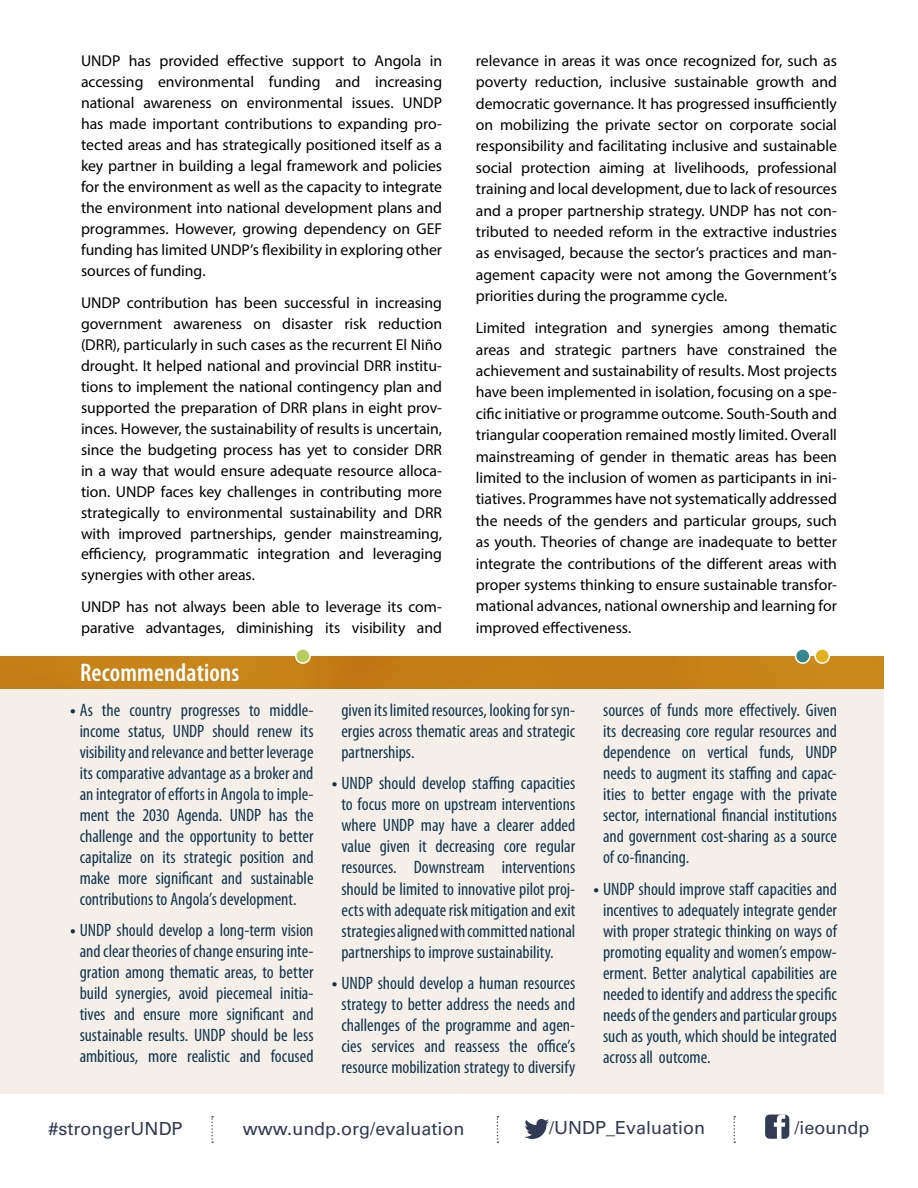
<style>
.page{position:relative;width:918px;height:1188px;background:#fff}
.page>*{position:absolute;margin:0;border:0;box-sizing:border-box;transform-origin:0 0}
.t1{font:600 condensed 25.5px "Myriad Pro";letter-spacing:.005em;color:#fff}
.t2{font:condensed 18px/21px "Myriad Pro";color:#14344c;text-align:justify}
.t3{font:18px "Univers LT Std";color:#313b54}
.t4{font:15.75px/21.5px "Myriad Pro";color:#000;text-align:justify}
.s1{font-weight:600;font-stretch:normal}
</style>
<div class="page">
<div style="left:0;top:660px;width:884px;height:434px;background:#f4f0e9"></div>
<img style="left:0;top:656px;width:884px;height:33px">
<div style="left:796px;top:649px;width:14px;height:14px;background:#35888f;border-radius:50%"></div>
<div style="left:795px;top:648px;width:16px;height:16px;border:2px solid #fff;border-radius:50%"></div>
<div style="left:815px;top:649px;width:14px;height:14px;background:#e2b120;border-radius:50%"></div>
<div style="left:814px;top:648px;width:16px;height:16px;border:2px solid #fff;border-radius:50%"></div>
<div style="left:296px;top:649px;width:14px;height:14px;background:#b7cd5c;border-radius:50%"></div>
<div style="left:295px;top:648px;width:16px;height:16px;border:2px solid #fff;border-radius:50%"></div>
<svg style="left:524px;top:1119px;width:25px;height:20px"></svg>
<div style="left:765px;top:1115px;width:24px;height:24px;background:#313b54;border-radius:5px"></div>
<svg style="left:774px;top:1114px;width:11px;height:25px"></svg>
<svg style="left:211px;top:1116px;width:2px;height:27px"></svg>
<svg style="left:497px;top:1116px;width:1px;height:27px"></svg>
<svg style="left:734px;top:1116px;width:1px;height:27px"></svg>
<p class="t4" style="left:81px;top:50px;width:363px;line-height:21px">UNDP has provided effective support to Angola in accessing environmental funding and increasing national awareness on environmental issues. UNDP has made important contributions to expanding pro&shy;tected areas and has strategically positioned itself as a key partner in building a legal framework and policies for the environment as well as the capacity to integrate the environment into national development plans and programmes. However, growing dependency on GEF funding has limited UNDP’s flexibility in exploring other sources of funding.</p>
<p class="t4" style="left:81px;top:292px;width:363px;line-height:21px">UNDP contribution has been successful in increasing government awareness on disaster risk reduction (DRR), particularly in such cases as the recurrent El Niño drought. It helped national and provincial DRR institu&shy;tions to implement the national contingency plan and supported the preparation of DRR plans in eight prov&shy;inces. However, the sustainability of results is uncertain, since the budgeting process has yet to consider DRR in a way that would ensure adequate resource alloca&shy;tion. UNDP faces key challenges in contributing more strategically to environmental sustainability and DRR with improved partnerships, gender mainstreaming, efficiency, programmatic integration and leveraging synergies with other areas.</p>
<p class="t4" style="left:81px;top:596px;width:363px;line-height:21px">UNDP has not always been able to leverage its com&shy;parative advantages, diminishing its visibility and</p>
<p class="t4" style="left:476px;top:50px;width:363px">relevance in areas it was once recognized for, such as poverty reduction, inclusive sustainable growth and democratic governance. It has progressed insufficiently on mobilizing the private sector on corporate social responsibility and facilitating inclusive and sustainable social protection aiming at livelihoods, professional training and local development, due to lack of resources and a proper partnership strategy. UNDP has not con&shy;tributed to needed reform in the extractive industries as envisaged, because the sector’s practices and man&shy;agement capacity were not among the Government’s priorities during the programme cycle.</p>
<p class="t4" style="left:476px;top:317px;width:363px">Limited integration and synergies among thematic areas and strategic partners have constrained the achievement and sustainability of results. Most projects have been implemented in isolation, focusing on a spe&shy;cific initiative or programme outcome. South-South and triangular cooperation remained mostly limited. Overall mainstreaming of gender in thematic areas has been limited to the inclusion of women as participants in ini&shy;tiatives. Programmes have not systematically addressed the needs of the genders and particular groups, such as youth. Theories of change are inadequate to better integrate the contributions of the different areas with proper systems thinking to ensure sustainable transfor&shy;mational advances, national ownership and learning for improved effectiveness.</p>
<h1 class="t1" style="left:80px;top:659px;width:161px">Recommendations</h1>
<p class="t2" style="left:70px;top:699px;width:245px;text-align:center"><span class="s1">•</span> As the country progresses to middle&shy;income status, UNDP should renew its visibility and relevance and better leverage its comparative advantage as a broker and an integrator of efforts in Angola to imple&shy;ment the 2030 Agenda. UNDP has the challenge and the opportunity to better capitalize on its strategic position and make more significant and sustainable contributions to Angola’s development.</p>
<p class="t2" style="left:70px;top:920px;width:245px;text-align:center"><span class="s1">•</span> UNDP should develop a long-term vision and clear theories of change ensuring inte&shy;gration among thematic areas, to better build synergies, avoid piecemeal initia&shy;tives and ensure more significant and sustainable results. UNDP should be less ambitious, more realistic and focused</p>
<p class="t2" style="left:341px;top:700px;width:235px">given its limited resources, looking for syn&shy;ergies across thematic areas and strategic partnerships.</p>
<p class="t2" style="left:341px;top:773px;width:235px;text-indent:-9px"><span class="s1">•</span> UNDP should develop staffing capacities to focus more on upstream interventions where UNDP may have a clearer added value given it decreasing core regular resources. Downstream interventions should be limited to innovative pilot proj&shy;ects with adequate risk mitigation and exit strategies aligned with committed national partnerships to improve sustainability.</p>
<p class="t2" style="left:332px;top:973px;width:245px;text-align:center"><span class="s1">•</span> UNDP should develop a human resources strategy to better address the needs and challenges of the programme and agen&shy;cies services and reassess the office’s resource mobilization strategy to diversify</p>
<p class="t2" style="left:603px;top:700px;width:235px">sources of funds more effectively. Given its decreasing core regular resources and dependence on vertical funds, UNDP needs to augment its staffing and capac&shy;ities to better engage with the private sector, international financial institutions and government cost-sharing as a source of co-financing.</p>
<p class="t2" style="left:603px;top:879px;width:235px;text-indent:-9px"><span class="s1">•</span> UNDP should improve staff capacities and incentives to adequately integrate gender with proper strategic thinking on ways of promoting equality and women’s empow&shy;erment. Better analytical capabilities are needed to identify and address the specific needs of the genders and particular groups such as youth, which should be integrated across all outcome.</p>
<p class="t3" style="left:49px;top:1118px;width:136px">#strongerUNDP</p>
<p class="t3" style="left:243px;top:1118px;width:223px">www.undp.org/evaluation</p>
<p class="t3" style="left:549px;top:1117px;width:158px">/UNDP_Evaluation</p>
<p class="t3" style="left:794px;top:1117px;width:77px">/ieoundp</p>
</div>
